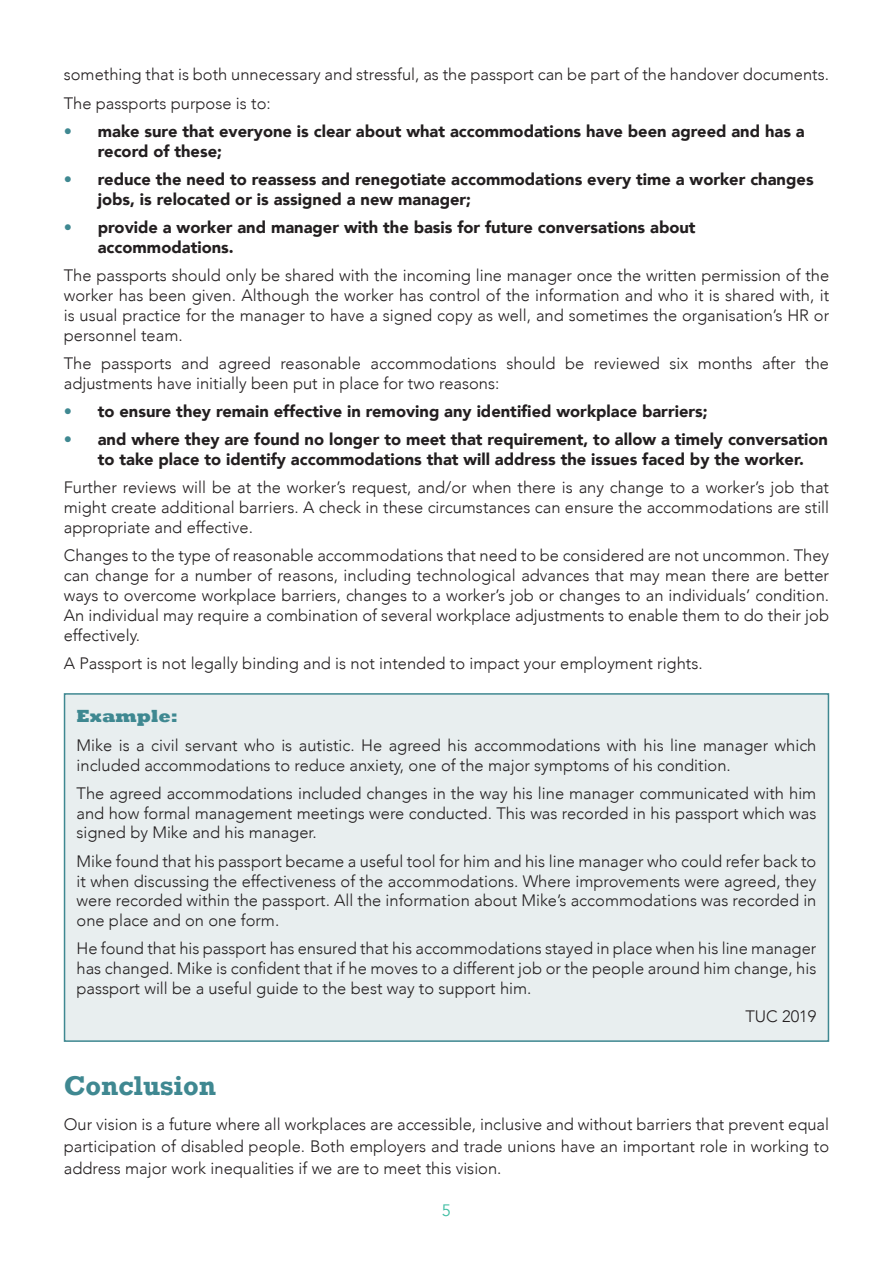
<style>
.page{position:relative;width:893px;height:1263px;background:#fff}
.page>*{position:absolute;margin:0;border:0;box-sizing:border-box;transform-origin:0 0}
.t1{font:700 25.5px "Rockwell Nova";color:#3f8891}
.t2{font:300 16.5px/19.8px "Avenir";color:#231f20;text-align:justify}
.t3{font:900 16.5px/19.8px "Avenir";color:#231f20}
.t4{font:800 16.5px "Rockwell Nova";color:#3f8891}
.t5{font:16.5px "Avenir";color:#41bea3}
.s1{color:#3f8891}
</style>
<div class="page">
<div style="left:65px;top:694px;width:763px;height:347px;background:#e8eeef"></div>
<div style="left:64px;top:693px;width:765px;height:349px;border:2px solid #3f8891"></div>
<p class="t2" style="left:64px;top:61px;width:767px;line-height:28.3px">something that is both unnecessary and stressful, as the passport can be part of the handover documents.<br>The passports purpose is to:</p>
<p class="t3" style="left:98px;top:122px;width:708px;text-indent:-34px"><span class="s1">•</span> make sure that everyone is clear about what accommodations have been agreed and has a record of these;</p>
<p class="t3" style="left:98px;top:170px;width:717px;text-indent:-34px"><span class="s1">•</span> reduce the need to reassess and renegotiate accommodations every time a worker changes jobs, is relocated or is assigned a new manager;</p>
<p class="t3" style="left:98px;top:218px;width:599px;text-indent:-34px"><span class="s1">•</span> provide a worker and manager with the basis for future conversations about accommodations.</p>
<p class="t2" style="left:64px;top:266px;width:767px">The passports should only be shared with the incoming line manager once the written permission of the worker has been given. Although the worker has control of the information and who it is shared with, it is usual practice for the manager to have a signed copy as well, and sometimes the organisation’s HR or personnel team.</p>
<p class="t2" style="left:64px;top:354px;width:767px">The passports and agreed reasonable accommodations should be reviewed six months after the adjustments have initially been put in place for two reasons:</p>
<p class="t3" style="left:64px;top:402px;width:645px"><span class="s1">•</span> to ensure they remain effective in removing any identified workplace barriers;</p>
<p class="t3" style="left:98px;top:430px;width:732px;text-indent:-34px"><span class="s1">•</span> and where they are found no longer to meet that requirement, to allow a timely conversation to take place to identify accommodations that will address the issues faced by the worker.</p>
<p class="t2" style="left:64px;top:478px;width:767px">Further reviews will be at the worker’s request, and/or when there is any change to a worker’s job that might create additional barriers. A check in these circumstances can ensure the accommodations are still appropriate and effective.</p>
<p class="t2" style="left:64px;top:546px;width:767px">Changes to the type of reasonable accommodations that need to be considered are not uncommon. They can change for a number of reasons, including technological advances that may mean there are better ways to overcome workplace barriers, changes to a worker’s job or changes to an individuals’ condition.<br>An individual may require a combination of several workplace adjustments to enable them to do their job effectively.</p>
<p class="t2" style="left:64px;top:654px;width:640px">A Passport is not legally binding and is not intended to impact your employment rights.</p>
<p class="t4" style="left:77px;top:705px;width:103px">Example:</p>
<p class="t2" style="left:77px;top:736px;width:741px">Mike is a civil servant who is autistic. He agreed his accommodations with his line manager which included accommodations to reduce anxiety, one of the major symptoms of his condition.</p>
<p class="t2" style="left:77px;top:784px;width:741px">The agreed accommodations included changes in the way his line manager communicated with him and how formal management meetings were conducted. This was recorded in his passport which was signed by Mike and his manager.</p>
<p class="t2" style="left:77px;top:852px;width:741px">Mike found that his passport became a useful tool for him and his line manager who could refer back to it when discussing the effectiveness of the accommodations. Where improvements were agreed, they were recorded within the passport. All the information about Mike’s accommodations was recorded in one place and on one form.</p>
<p class="t2" style="left:77px;top:939px;width:741px">He found that his passport has ensured that his accommodations stayed in place when his line manager has changed. Mike is confident that if he moves to a different job or the people around him change, his passport will be a useful guide to the best way to support him.</p>
<p class="t2" style="left:745px;top:1007px;width:72px">TUC 2019</p>
<h1 class="t1" style="left:64px;top:1069px;width:154px">Conclusion</h1>
<p class="t2" style="left:64px;top:1114px;width:767px;line-height:21.9px">Our vision is a future where all workplaces are accessible, inclusive and without barriers that prevent equal participation of disabled people. Both employers and trade unions have an important role in working to address major work inequalities if we are to meet this vision.</p>
<p class="t5" style="left:442px;top:1199px;width:11px">5</p>
</div>
